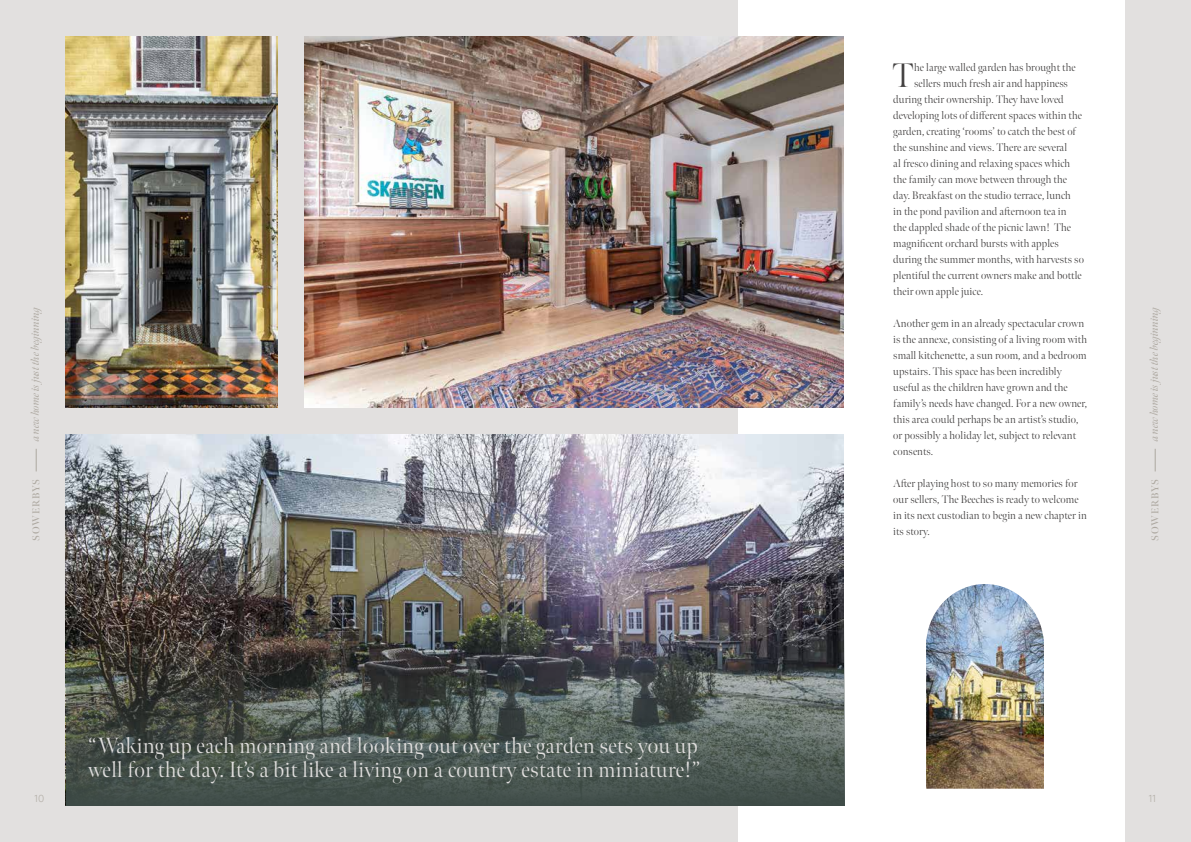
<style>
.page{position:relative;width:1191px;height:842px;background:#fff}
.page>*{position:absolute;margin:0;border:0;box-sizing:border-box;transform-origin:0 0}
.t1{font:300 34px "Meno Banner";color:#434141}
.t2{font:300 22px/24px "Meno Banner";letter-spacing:.02em;color:#e1dfde}
.t3{font:300 11px/16px "Meno Banner";letter-spacing:.01em;color:#434141}
.t4{font:italic 11px "Meno Banner";letter-spacing:-.01em;color:#ada8a0}
.t5{font:600 10px "Meno Banner";letter-spacing:.08em;color:#ada8a0}
.t6{font:300 10px "Quasimoda";color:#ada8a0}
</style>
<div class="page">
<div style="left:0;top:0;width:595px;height:842px;background:#e2e0df"></div>
<div style="left:595px;top:0;width:596px;height:842px;background:#e2e0df"></div>
<svg style="left:36px;top:449px;width:1px;height:22px"></svg>
<svg style="left:1155px;top:449px;width:1px;height:22px"></svg>
<div style="left:737px;top:0;width:387px;height:842px;background:#fff"></div>
<img style="left:65px;top:36px;width:213px;height:371px">
<img style="left:305px;top:36px;width:539px;height:371px">
<img style="left:66px;top:434px;width:778px;height:186px">
<img style="left:926px;top:584px;width:118px;height:205px">
<svg style="left:66px;top:620px;width:778px;height:186px;background:#4b514e"></svg>
<h1 class="t1" style="left:892px;top:55px;width:23px">T</h1>
<p class="t3" style="left:914px;top:59px;width:163px">he large walled garden has brought the</p>
<p class="t3" style="left:914px;top:75px;width:155px">sellers much fresh air and happiness</p>
<p class="t3" style="left:893px;top:91px;width:172px">during their ownership. They have loved</p>
<p class="t3" style="left:893px;top:107px;width:190px">developing lots of different spaces within the</p>
<p class="t3" style="left:893px;top:123px;width:184px">garden, creating ‘rooms’ to catch the best of</p>
<p class="t3" style="left:893px;top:139px;width:175px">the sunshine and views. There are several</p>
<p class="t3" style="left:893px;top:155px;width:178px">al fresco dining and relaxing spaces which</p>
<p class="t3" style="left:893px;top:171px;width:175px">the family can move between through the</p>
<p class="t3" style="left:893px;top:187px;width:179px">day. Breakfast on the studio terrace, lunch</p>
<p class="t3" style="left:893px;top:203px;width:175px">in the pond pavilion and afternoon tea in</p>
<p class="t3" style="left:893px;top:219px;width:179px">the dappled shade of the picnic lawn! The</p>
<p class="t3" style="left:893px;top:235px;width:167px">magnificent orchard bursts with apples</p>
<p class="t3" style="left:893px;top:251px;width:192px">during the summer months, with harvests so</p>
<p class="t3" style="left:893px;top:267px;width:190px">plentiful the current owners make and bottle</p>
<p class="t3" style="left:893px;top:283px;width:91px">their own apple juice.</p>
<p class="t3" style="left:893px;top:315px;width:195px">Another gem in an already spectacular crown is the annexe, consisting of a living room with small kitchenette, a sun room, and a bedroom upstairs. This space has been incredibly useful as the children have grown and the family’s needs have changed. For a new owner, this area could perhaps be an artist’s studio, or possibly a holiday let, subject to relevant consents.</p>
<p class="t3" style="left:893px;top:475px;width:195px">After playing host to so many memories for our sellers, The Beeches is ready to welcome in its next custodian to begin a new chapter in its story.</p>
<p class="t4" style="left:29px;top:441px;width:138px;rotate:-90deg">a new home is just the beginning</p>
<p class="t4" style="left:1147px;top:441px;width:138px;rotate:-90deg">a new home is just the beginning</p>
<p class="t5" style="left:30px;top:541px;width:63px;rotate:-90deg">SOWERBYS</p>
<p class="t5" style="left:1149px;top:541px;width:63px;rotate:-90deg">SOWERBYS</p>
<h2 class="t2" style="left:88px;top:734px;width:613px">“Waking up each morning and looking out over the garden sets you up well for the day. It’s a bit like a living on a country estate in miniature!”</h2>
<p class="t6" style="left:35px;top:791px;width:11px">10</p>
<p class="t6" style="left:1148px;top:791px;width:9px">11</p>
</div>
